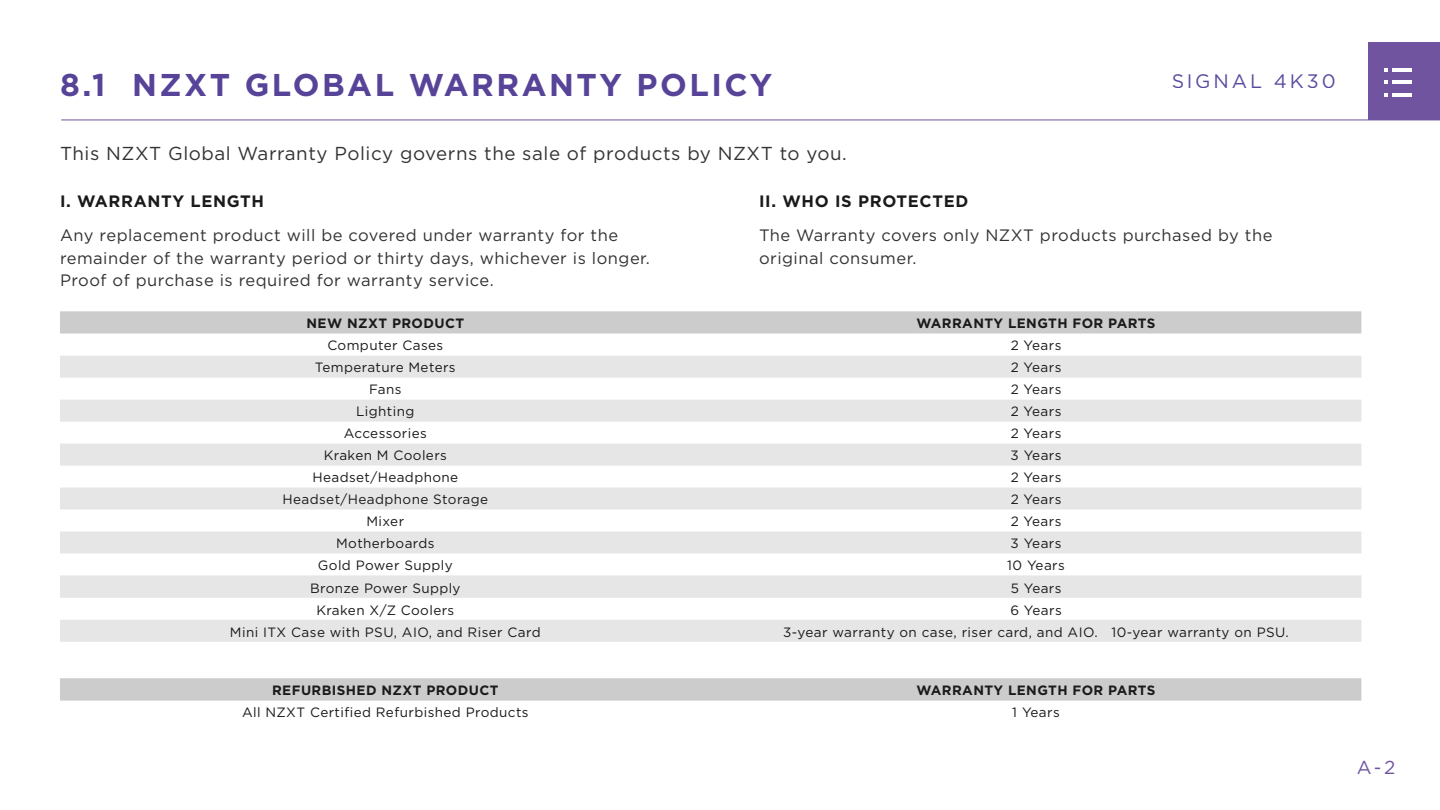
<style>
.page{position:relative;width:1440px;height:810px;background:#fff}
.page>*{position:absolute;margin:0;border:0;box-sizing:border-box;transform-origin:0 0}
.t1{font:700 31.5px "Gotham";letter-spacing:.08em;color:#574398}
.t2{font:19.5px "Gotham";letter-spacing:.15em;color:#2d1f87}
.t3{font:18.75px "Gotham";letter-spacing:.03em;color:#333}
.t4{font:18.75px "Gotham";color:#7054a0}
.t5{font:16.5px/22.5px "Gotham";letter-spacing:.03em;color:#333}
.t6{font:700 16.5px "Gotham";letter-spacing:.04em;color:#1a1a1a}
.t7{font:13.5px "Gotham";letter-spacing:.03em;color:#1a1a1a}
.t8{font:700 13.5px "Gotham";letter-spacing:.03em;color:#1a1a1a}
</style>
<div class="page">
<hr style="left:61px;top:120px;width:1379px;height:1px;background:#7054a0">
<div style="left:1369px;top:43px;width:71px;height:77px;background:#7054a0"></div>
<svg style="left:1384px;top:68px;width:4px;height:3px"></svg>
<hr style="left:1392px;top:68px;width:20px;height:3px;background:#fff">
<svg style="left:1384px;top:81px;width:4px;height:3px"></svg>
<hr style="left:1392px;top:81px;width:20px;height:3px;background:#fff">
<svg style="left:1384px;top:93px;width:4px;height:4px"></svg>
<hr style="left:1392px;top:93px;width:20px;height:4px;background:#fff">
<svg style="left:60px;top:311px;width:1301px;height:23px;background:#cdcdcd"></svg>
<svg style="left:60px;top:356px;width:1301px;height:286px;fill:#e6e6e6"></svg>
<svg style="left:60px;top:678px;width:1301px;height:23px;background:#cdcdcd"></svg>
<h1 class="t1" style="left:60px;top:64px;width:714px">8.1 NZXT GLOBAL WARRANTY POLICY</h1>
<h2 class="t2" style="left:1171px;top:68px;width:166px">SIGNAL 4K30</h2>
<h3 class="t3" style="left:60px;top:142px;width:788px">This NZXT Global Warranty Policy governs the sale of products by NZXT to you.</h3>
<p class="t6" style="left:60px;top:190px;width:206px">I. WARRANTY LENGTH</p>
<p class="t5" style="left:60px;top:224px;width:592px">Any replacement product will be covered under warranty for the remainder of the warranty period or thirty days, whichever is longer.<br>Proof of purchase is required for warranty service.</p>
<p class="t6" style="left:759px;top:190px;width:211px">II. WHO IS PROTECTED</p>
<p class="t5" style="left:759px;top:224px;width:515px">The Warranty covers only NZXT products purchased by the original consumer.</p>
<p class="t8" style="left:307px;top:315px;width:159px">NEW NZXT PRODUCT</p>
<p class="t8" style="left:917px;top:315px;width:241px">WARRANTY LENGTH FOR PARTS</p>
<p class="t7" style="left:327px;top:337px;width:117px">Computer Cases</p>
<p class="t7" style="left:1011px;top:337px;width:52px">2 Years</p>
<p class="t7" style="left:315px;top:359px;width:142px">Temperature Meters</p>
<p class="t7" style="left:1011px;top:359px;width:52px">2 Years</p>
<p class="t7" style="left:369px;top:381px;width:34px">Fans</p>
<p class="t7" style="left:1011px;top:381px;width:52px">2 Years</p>
<p class="t7" style="left:356px;top:403px;width:60px">Lighting</p>
<p class="t7" style="left:1011px;top:403px;width:52px">2 Years</p>
<p class="t7" style="left:344px;top:425px;width:85px">Accessories</p>
<p class="t7" style="left:1011px;top:425px;width:52px">2 Years</p>
<p class="t7" style="left:324px;top:447px;width:125px">Kraken M Coolers</p>
<p class="t7" style="left:1011px;top:447px;width:52px">3 Years</p>
<p class="t7" style="left:312px;top:469px;width:147px">Headset/Headphone</p>
<p class="t7" style="left:1011px;top:469px;width:52px">2 Years</p>
<p class="t7" style="left:283px;top:491px;width:207px">Headset/Headphone Storage</p>
<p class="t7" style="left:1011px;top:491px;width:52px">2 Years</p>
<p class="t7" style="left:367px;top:513px;width:39px">Mixer</p>
<p class="t7" style="left:1011px;top:513px;width:52px">2 Years</p>
<p class="t7" style="left:336px;top:535px;width:100px">Motherboards</p>
<p class="t7" style="left:1011px;top:535px;width:52px">3 Years</p>
<p class="t7" style="left:318px;top:557px;width:136px">Gold Power Supply</p>
<p class="t7" style="left:1007px;top:557px;width:59px">10 Years</p>
<p class="t7" style="left:310px;top:579px;width:152px">Bronze Power Supply</p>
<p class="t7" style="left:1011px;top:579px;width:52px">5 Years</p>
<p class="t7" style="left:316px;top:601px;width:140px">Kraken X/Z Coolers</p>
<p class="t7" style="left:1010px;top:601px;width:53px">6 Years</p>
<p class="t7" style="left:230px;top:623px;width:312px">Mini ITX Case with PSU, AIO, and Riser Card</p>
<p class="t7" style="left:783px;top:623px;width:507px">3-year warranty on case, riser card, and AIO. 10-year warranty on PSU.</p>
<p class="t8" style="left:272px;top:681px;width:228px">REFURBISHED NZXT PRODUCT</p>
<p class="t8" style="left:917px;top:681px;width:241px">WARRANTY LENGTH FOR PARTS</p>
<p class="t7" style="left:242px;top:704px;width:288px">All NZXT Certified Refurbished Products</p>
<p class="t7" style="left:1012px;top:704px;width:49px">1 Years</p>
<h3 class="t4" style="left:1357px;top:755px;width:40px">A-2</h3>
</div>
